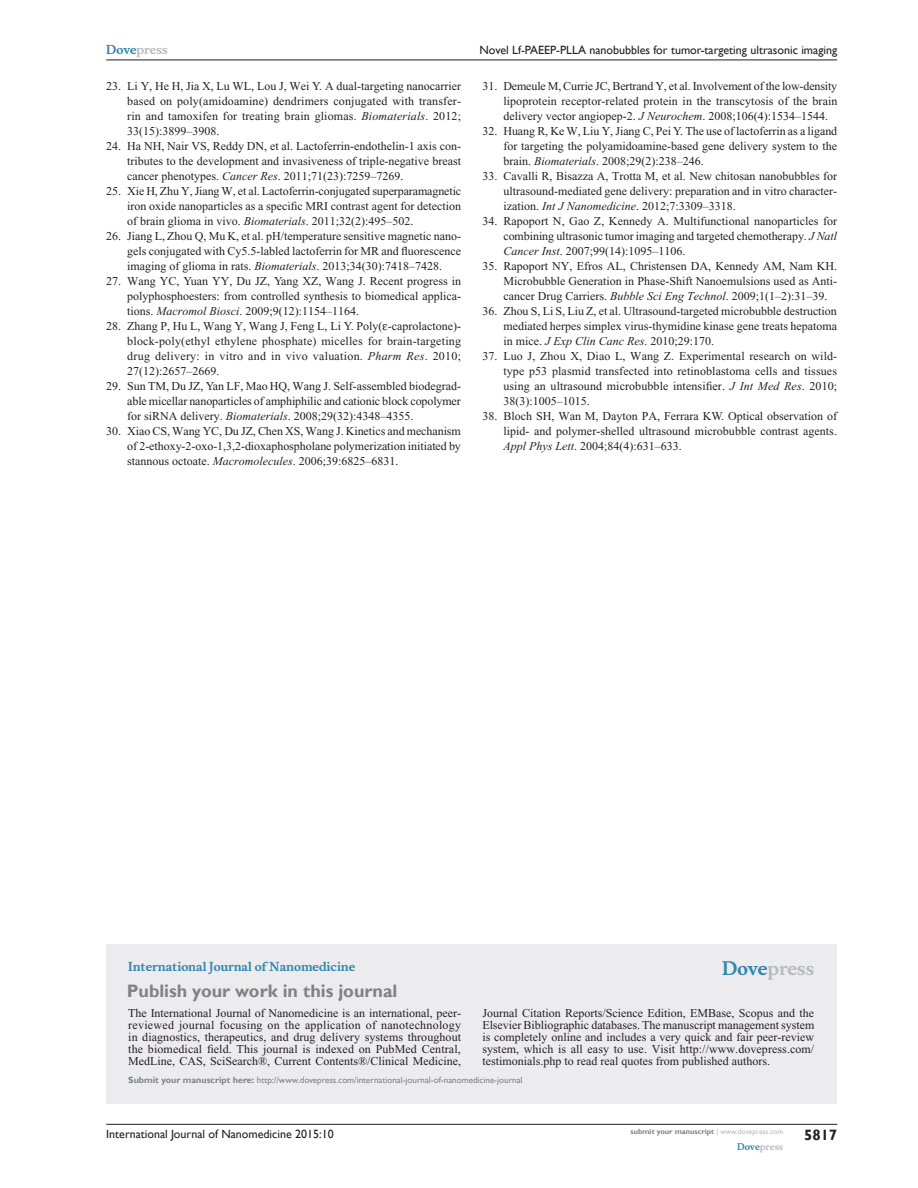
<style>
.page{position:relative;width:918px;height:1188px;background:#fff}
.page>*{position:absolute;margin:0;border:0;box-sizing:border-box;transform-origin:0 0}
.PromBx-H1{font:700 18px "Gill Sans";color:#808285}
.PromBx-Brand{font:700 18px "Musee";color:#b8b9bc}
.t1{font:700 15px "Gill Sans";color:#231f20}
.RefNL2{font:12px/15px "Times New Roman";color:#231f20;text-align:justify}
.PromBx-Tx{font:12px/12px "Times New Roman";color:#231f20;text-align:justify}
.t2{font:12px "Gill Sans";color:#231f20}
.PromBx-JrnlName{font:700 12px "Musee";color:#3485ae}
.t3{font:700 12px "Musee";color:#b8b9bc}
.PromBx-SubmitMssWebA{font:9px "Gill Sans";color:#808285}
.t4{font:700 9px "Musee";color:#b8b9bc}
.t5{font:700 7.5px "Gill Sans";color:#808285}
.s1{color:#3485ae}
.s2{font-style:italic}
.s3{font-weight:700}
.s4{font-weight:400;color:#b8b9bc}
</style>
<div class="page">
<div style="left:106px;top:944px;width:731px;height:159px;background:#ececee"></div>
<hr style="left:106px;top:1124px;width:731px;height:1px;background:#231f20">
<hr style="left:106px;top:60px;width:731px;height:1px;background:#231f20">
<p class="t3" style="left:106px;top:43px;width:63px"><span class="s1">Dove</span>press</p>
<p class="RefNL2" style="left:127px;top:79px;width:335px;text-indent:-21px">23. Li Y, He H, Jia X, Lu WL, Lou J, Wei Y. A dual-targeting nanocarrier based on poly(amidoamine) dendrimers conjugated with transfer&shy;rin and tamoxifen for treating brain gliomas. <span class="s2">Biomaterials</span>. 2012; 33(15):3899–3908.</p>
<p class="RefNL2" style="left:127px;top:139px;width:335px;text-indent:-21px">24. Ha NH, Nair VS, Reddy DN, et al. Lactoferrin-endothelin-1 axis con&shy;tributes to the development and invasiveness of triple-negative breast cancer phenotypes. <span class="s2">Cancer Res</span>. 2011;71(23):7259–7269.</p>
<p class="RefNL2" style="left:127px;top:184px;width:335px;text-indent:-21px">25. Xie H, Zhu Y, Jiang W, et al. Lactoferrin-conjugated superparamagnetic iron oxide nanoparticles as a specific MRI contrast agent for detection of brain glioma in vivo. <span class="s2">Biomaterials</span>. 2011;32(2):495–502.</p>
<p class="RefNL2" style="left:127px;top:229px;width:335px;text-indent:-21px">26. Jiang L, Zhou Q, Mu K, et al. pH/temperature sensitive magnetic nano&shy;gels conjugated with Cy5.5-labled lactoferrin for MR and fluorescence imaging of glioma in rats. <span class="s2">Biomaterials</span>. 2013;34(30):7418–7428.</p>
<p class="RefNL2" style="left:127px;top:274px;width:335px;text-indent:-21px">27. Wang YC, Yuan YY, Du JZ, Yang XZ, Wang J. Recent progress in polyphosphoesters: from controlled synthesis to biomedical applica&shy;tions. <span class="s2">Macromol Biosci</span>. 2009;9(12):1154–1164.</p>
<p class="RefNL2" style="left:127px;top:319px;width:335px;text-indent:-21px">28. Zhang P, Hu L, Wang Y, Wang J, Feng L, Li Y. Poly( -caprolactone)- block-poly(ethyl ethylene phosphate) micelles for brain-targeting drug delivery: in vitro and in vivo valuation. <span class="s2">Pharm Res</span>. 2010; 27(12):2657–2669.</p>
<p class="RefNL2" style="left:127px;top:379px;width:335px;text-indent:-21px">29. Sun TM, Du JZ, Yan LF, Mao HQ, Wang J. Self-assembled biodegrad&shy;able micellar nanoparticles of amphiphilic and cationic block copolymer for siRNA delivery. <span class="s2">Biomaterials</span>. 2008;29(32):4348–4355.</p>
<p class="RefNL2" style="left:127px;top:424px;width:335px;text-indent:-21px">30. Xiao CS, Wang YC, Du JZ, Chen XS, Wang J. Kinetics and mechanism of 2-ethoxy-2-oxo-1,3,2-dioxaphospholane polymerization initiated by stannous octoate. <span class="s2">Macromolecules</span>. 2006;39:6825–6831.</p>
<p class="t2" style="left:480px;top:43px;width:94px">Novel Lf-PAEE P-PLLA</p>
<p class="t2" style="left:589px;top:43px;width:249px">nanobubbles for tumor-targeting ultrasonic imaging</p>
<p class="RefNL2" style="left:503px;top:79px;width:336px;text-indent:-21px">31. Demeule M, Currie JC, Bertrand Y, et al. Involvement of the low-density lipoprotein receptor-related protein in the transcytosis of the brain delivery vector angiopep-2. <span class="s2">J Neurochem</span>. 2008;106(4):1534–1544.</p>
<p class="RefNL2" style="left:503px;top:124px;width:335px;text-indent:-21px">32. Huang R, Ke W, Liu Y, Jiang C, Pei Y. The use of lactoferrin as a ligand for targeting the polyamidoamine-based gene delivery system to the brain. <span class="s2">Biomaterials</span>. 2008;29(2):238–246.</p>
<p class="RefNL2" style="left:503px;top:169px;width:335px;text-indent:-21px">33. Cavalli R, Bisazza A, Trotta M, et al. New chitosan nanobubbles for ultrasound-mediated gene delivery: preparation and in vitro character&shy;ization. <span class="s2">Int J Nanomedicine</span>. 2012;7:3309–3318.</p>
<p class="RefNL2" style="left:503px;top:214px;width:335px;text-indent:-21px">34. Rapoport N, Gao Z, Kennedy A. Multifunctional nanoparticles for combining ultrasonic tumor imaging and targeted chemotherapy. <span class="s2">J Natl Cancer Inst</span>. 2007;99(14):1095–1106.</p>
<p class="RefNL2" style="left:503px;top:259px;width:335px;text-indent:-21px">35. Rapoport NY, Efros AL, Christensen DA, Kennedy AM, Nam KH.<br>Microbubble Generation in Phase-Shift Nanoemulsions used as Anti&shy;cancer Drug Carriers. <span class="s2">Bubble Sci Eng Technol</span>. 2009;1(1–2):31–39.</p>
<p class="RefNL2" style="left:503px;top:304px;width:335px;text-indent:-21px">36. Zhou S, Li S, Liu Z, et al. Ultrasound-targeted microbubble destruction mediated herpes simplex virus-thymidine kinase gene treats hepatoma in mice. <span class="s2">J Exp Clin Canc Res</span>. 2010;29:170.</p>
<p class="RefNL2" style="left:503px;top:349px;width:335px;text-indent:-21px">37. Luo J, Zhou X, Diao L, Wang Z. Experimental research on wild&shy;type p53 plasmid transfected into retinoblastoma cells and tissues using an ultrasound microbubble intensifier. <span class="s2">J Int Med Res</span>. 2010; 38(3):1005–1015.</p>
<p class="RefNL2" style="left:503px;top:409px;width:335px;text-indent:-21px">38. Bloch SH, Wan M, Dayton PA, Ferrara KW. Optical observation of lipid- and polymer-shelled ultrasound microbubble contrast agents.<br><span class="s2">Appl Phys Lett</span>. 2004;84(4):631–633.</p>
<p class="PromBx-JrnlName" style="left:128px;top:959px;width:228px">International Journal of Nanomedicine</p>
<p class="PromBx-H1" style="left:127px;top:980px;width:272px">Publish your work in this journal</p>
<p class="PromBx-Brand" style="left:722px;top:958px;width:94px"><span class="s1">Dove</span>press</p>
<p class="PromBx-Tx" style="left:128px;top:1007px;width:334px">The International Journal of Nanomedicine is an international, peer&shy;reviewed journal focusing on the application of nanotechnology in diagnostics, therapeutics, and drug delivery systems throughout the biomedical field. This journal is indexed on PubMed Central, MedLine, CAS, SciSearch®, Current Contents®/Clinical Medicine,</p>
<p class="PromBx-Tx" style="left:482px;top:1007px;width:334px">Journal Citation Reports/Science Edition, EMBase, Scopus and the Elsevier Bibliographic databases. The manuscript management system is completely online and includes a very quick and fair peer-review system, which is all easy to use. Visit http://www.dovepress.com/ testimonials.php to read real quotes from published authors.</p>
<p class="PromBx-SubmitMssWebA" style="left:128px;top:1075px;width:396px"><span class="s3">Submit your manuscript here:</span> http://www.dovepress.com/international-journal-of-nanomedicine-journal</p>
<p class="t2" style="left:106px;top:1127px;width:229px">International Journal of Nanomedicine 2015:10</p>
<p class="t5" style="left:631px;top:1127px;width:154px">submit your manuscript <span class="s4">| www.dovepress.com</span></p>
<p class="t4" style="left:737px;top:1141px;width:48px"><span class="s1">Dove</span>press</p>
<p class="t1" style="left:804px;top:1126px;width:35px">5817</p>
</div>
